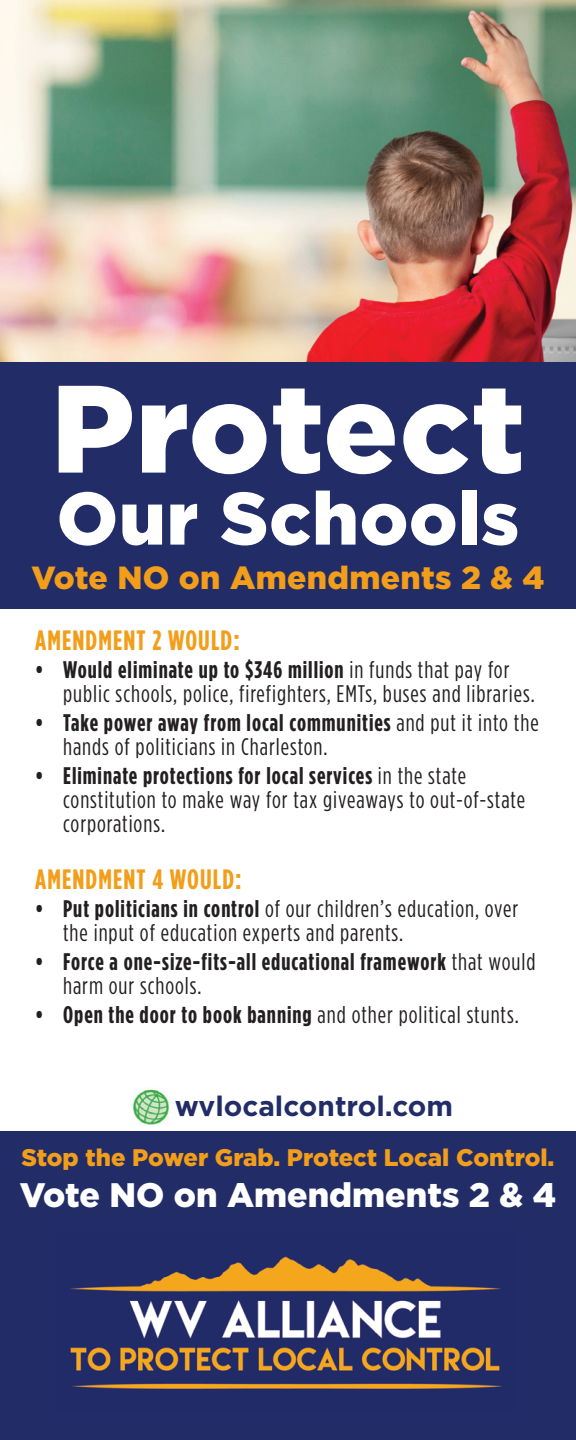
<style>
.page{position:relative;width:576px;height:1440px;background:#fff}
.page>*{position:absolute;margin:0;border:0;box-sizing:border-box;transform-origin:0 0}
.t1{font:900 124px "Gotham HTF";letter-spacing:.005em;color:#fff}
.t2{font:900 74px "Gotham HTF";letter-spacing:.01em;color:#fff}
.t3{font:900 34px "Gotham HTF";color:#fff}
.t4{font:900 32px "Gotham HTF";letter-spacing:.01em;color:#f39e1a}
.t5{font:700 condensed 28px "Gotham HTF";letter-spacing:.04em;color:#f39e1a}
.t6{font:700 28px "Gotham HTF";color:#222d68}
.t7{font:condensed 24px/24px "Gotham HTF";letter-spacing:.04em;color:#231f20}
.t8{font:700 condensed 24px/24px "Gotham HTF";letter-spacing:.04em;color:#231f20}
.t9{font:900 24px "Gotham HTF";color:#f39e1a}
.s1{font-weight:700}
.s2{font-weight:400}
</style>
<div class="page">
<div style="left:0;top:1131px;width:576px;height:309px;background:#222d68"></div>
<div style="left:0;top:361px;width:576px;height:248px;background:#222d68"></div>
<img style="left:0;top:0;width:576px;height:361px">
<img style="left:70px;top:1256px;width:432px;height:133px">
<img style="left:133px;top:1089px;width:37px;height:36px">
<h1 class="t1" style="left:51px;top:357px;width:476px">Protect</h1>
<h2 class="t2" style="left:57px;top:476px;width:464px">Our Schools</h2>
<h3 class="t4" style="left:31px;top:559px;width:515px">Vote NO on Amendments 2 &amp; 4</h3>
<p class="t5" style="left:35px;top:624px;width:206px">AMENDMENT 2 WOULD:</p>
<p class="t7" style="left:63px;top:657px;width:473px;text-indent:-28px"><span class="s1">• Would eliminate up to $346 million</span> in funds that pay for public schools, police, firefighters, EMTs, buses and libraries.</p>
<p class="t7" style="left:63px;top:710px;width:477px;text-indent:-28px"><span class="s1">• Take power away from local communities</span> and put it into the hands of politicians in Charleston.</p>
<p class="t7" style="left:63px;top:763px;width:463px;text-indent:-28px"><span class="s1">• Eliminate protections for local services</span> in the state constitution to make way for tax giveaways to out-of-state corporations.</p>
<p class="t5" style="left:35px;top:863px;width:208px">AMENDMENT 4 WOULD:</p>
<p class="t7" style="left:63px;top:897px;width:457px;text-indent:-28px"><span class="s1">• Put politicians in control</span> of our children’s education, over the input of education experts and parents.</p>
<p class="t8" style="left:63px;top:949px;width:474px;text-indent:-28px">• Force a one-size-fits-all educational framework <span class="s2">that would harm our schools.</span></p>
<p class="t8" style="left:35px;top:1002px;width:485px">• Open the door to book banning <span class="s2">and other political stunts.</span></p>
<p class="t6" style="left:175px;top:1090px;width:280px">wvlocalcontrol.com</p>
<p class="t9" style="left:22px;top:1144px;width:534px">Stop the Power Grab. Protect Local Control.</p>
<h3 class="t3" style="left:20px;top:1175px;width:538px">Vote NO on Amendments 2 &amp; 4</h3>
</div>
